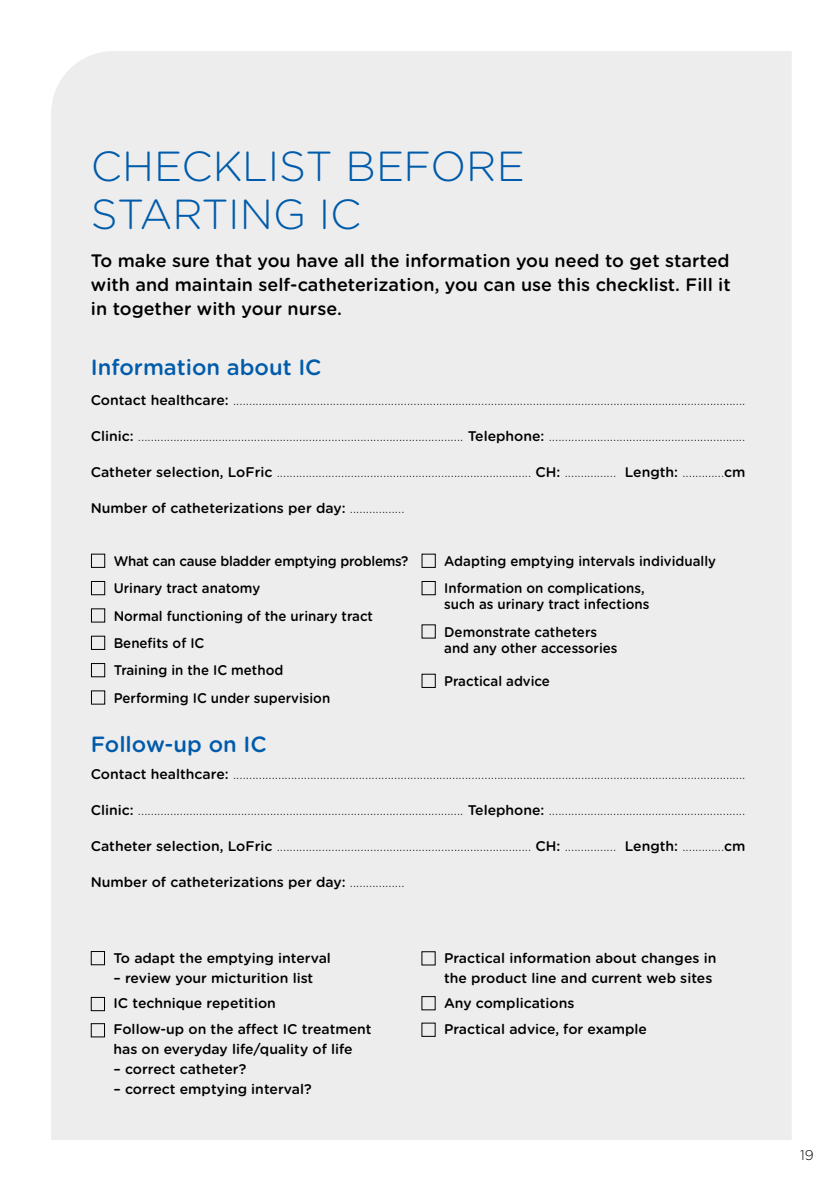
<style>
.page{position:relative;width:840px;height:1191px;background:#fff}
.page>*{position:absolute;margin:0;border:0;box-sizing:border-box;transform-origin:0 0}
.t1{font:300 42px/48px "Gotham Rounded";letter-spacing:-.01em;color:#005baa}
.Underrubrik_svart{font:500 22px "Gotham Rounded";color:#005baa}
.ingress_enkolumn{font:500 18px/24px "Gotham Rounded";color:#000;text-align:justify}
.t2{font:300 14px "Gotham Rounded";color:#000}
.t3{font:500 14px/20px "Gotham Rounded";color:#000}
.t4{font:500 14px/16px "Gotham Rounded";color:#000;scale:.95 1}
.s1{font-weight:500}
.s2{font-weight:300}
</style>
<div class="page">
<div style="left:51px;top:51px;width:740px;height:1089px;background:#ededee"></div>
<div style="left:91px;top:553px;width:14px;height:15px;border:1px solid #000"></div>
<div style="left:91px;top:581px;width:14px;height:14px;border:1px solid #000"></div>
<div style="left:91px;top:608px;width:14px;height:14px;border:1px solid #000"></div>
<div style="left:91px;top:635px;width:14px;height:15px;border:1px solid #000"></div>
<div style="left:91px;top:663px;width:14px;height:14px;border:1px solid #000"></div>
<div style="left:91px;top:690px;width:14px;height:14px;border:1px solid #000"></div>
<div style="left:421px;top:581px;width:14px;height:14px;border:1px solid #000"></div>
<div style="left:91px;top:951px;width:14px;height:14px;border:1px solid #000"></div>
<div style="left:91px;top:997px;width:14px;height:14px;border:1px solid #000"></div>
<div style="left:91px;top:1023px;width:14px;height:14px;border:1px solid #000"></div>
<div style="left:421px;top:951px;width:14px;height:14px;border:1px solid #000"></div>
<div style="left:421px;top:996px;width:14px;height:14px;border:1px solid #000"></div>
<svg style="left:105px;top:568px;width:14px;height:1px"></svg>
<svg style="left:105px;top:595px;width:14px;height:1px"></svg>
<svg style="left:105px;top:622px;width:14px;height:1px"></svg>
<svg style="left:105px;top:650px;width:14px;height:1px"></svg>
<svg style="left:105px;top:677px;width:14px;height:1px"></svg>
<svg style="left:105px;top:704px;width:14px;height:1px"></svg>
<svg style="left:435px;top:568px;width:14px;height:1px"></svg>
<svg style="left:435px;top:595px;width:14px;height:1px"></svg>
<svg style="left:435px;top:638px;width:14px;height:1px"></svg>
<svg style="left:435px;top:688px;width:14px;height:1px"></svg>
<p class="t1" style="left:91px;top:141px;width:435px">CHECKLIST BEFORE<br>STARTING IC</p>
<p class="ingress_enkolumn" style="left:91px;top:247px;width:641px">To make sure that you have all the information you need to get started with and maintain self-catheterization, you can use this checklist. Fill it in together with your nurse.</p>
<p class="Underrubrik_svart" style="left:91px;top:351px;width:232px">Information about IC</p>
<p class="t2" style="left:91px;top:390px;width:656px"><span class="s1">Contact healthcare:</span> ...............................................................................................................................................................</p>
<p class="t2" style="left:91px;top:426px;width:655px"><span class="s1">Clinic:</span> ..................................................................................................... <span class="s1">Telephone:</span> .............................................................</p>
<p class="t2" style="left:91px;top:462px;width:656px"><span class="s1">Catheter selection, LoFric</span> ............................................................................... <span class="s1">CH:</span> ................ <span class="s1">Length:</span> .............<span class="s1">cm</span></p>
<p class="t3" style="left:91px;top:497px;width:315px">Number of catheterizations per day: <span class="s2">.................</span></p>
<p class="t4" style="left:114px;top:552px;width:311px">What can cause bladder emptying problems?</p>
<p class="t4" style="left:114px;top:579px;width:156px">Urinary tract anatomy</p>
<p class="t4" style="left:114px;top:607px;width:274px">Normal functioning of the urinary tract</p>
<p class="t4" style="left:114px;top:634px;width:97px">Benefits of IC</p>
<p class="t4" style="left:114px;top:661px;width:180px">Training in the IC method</p>
<p class="t4" style="left:114px;top:689px;width:229px">Performing IC under supervision</p>
<p class="Underrubrik_svart" style="left:91px;top:728px;width:177px">Follow-up on IC</p>
<p class="t4" style="left:444px;top:552px;width:287px">Adapting emptying intervals individually</p>
<p class="t4" style="left:444px;top:579px;width:217px">Information on complications, such as urinary tract infections</p>
<p class="t4" style="left:444px;top:623px;width:184px">Demonstrate catheters and any other accessories</p>
<p class="t4" style="left:444px;top:672px;width:113px">Practical advice</p>
<p class="t2" style="left:91px;top:765px;width:656px"><span class="s1">Contact healthcare:</span> ...............................................................................................................................................................</p>
<p class="t2" style="left:91px;top:801px;width:655px"><span class="s1">Clinic:</span> ..................................................................................................... <span class="s1">Telephone:</span> .............................................................</p>
<p class="t2" style="left:91px;top:837px;width:656px"><span class="s1">Catheter selection, LoFric</span> ............................................................................... <span class="s1">CH:</span> ................ <span class="s1">Length:</span> .............<span class="s1">cm</span></p>
<p class="t3" style="left:91px;top:872px;width:315px">Number of catheterizations per day: <span class="s2">.................</span></p>
<p class="t3" style="left:113px;top:947px;width:219px">To adapt the emptying interval</p>
<p class="t3" style="left:113px;top:967px;width:201px">– review your micturition list</p>
<p class="t3" style="left:113px;top:992px;width:164px">IC technique repetition</p>
<p class="t3" style="left:113px;top:1018px;width:259px">Follow-up on the affect IC treatment has on everyday life/quality of life</p>
<p class="t3" style="left:113px;top:1058px;width:134px">– correct catheter?</p>
<p class="t3" style="left:113px;top:1078px;width:199px">– correct emptying interval?</p>
<p class="t3" style="left:444px;top:947px;width:274px">Practical information about changes in the product line and current web sites</p>
<p class="t3" style="left:444px;top:992px;width:132px">Any complications</p>
<p class="t3" style="left:444px;top:1018px;width:204px">Practical advice, for example</p>
<p class="t2" style="left:799px;top:1145px;width:15px">19</p>
</div>
